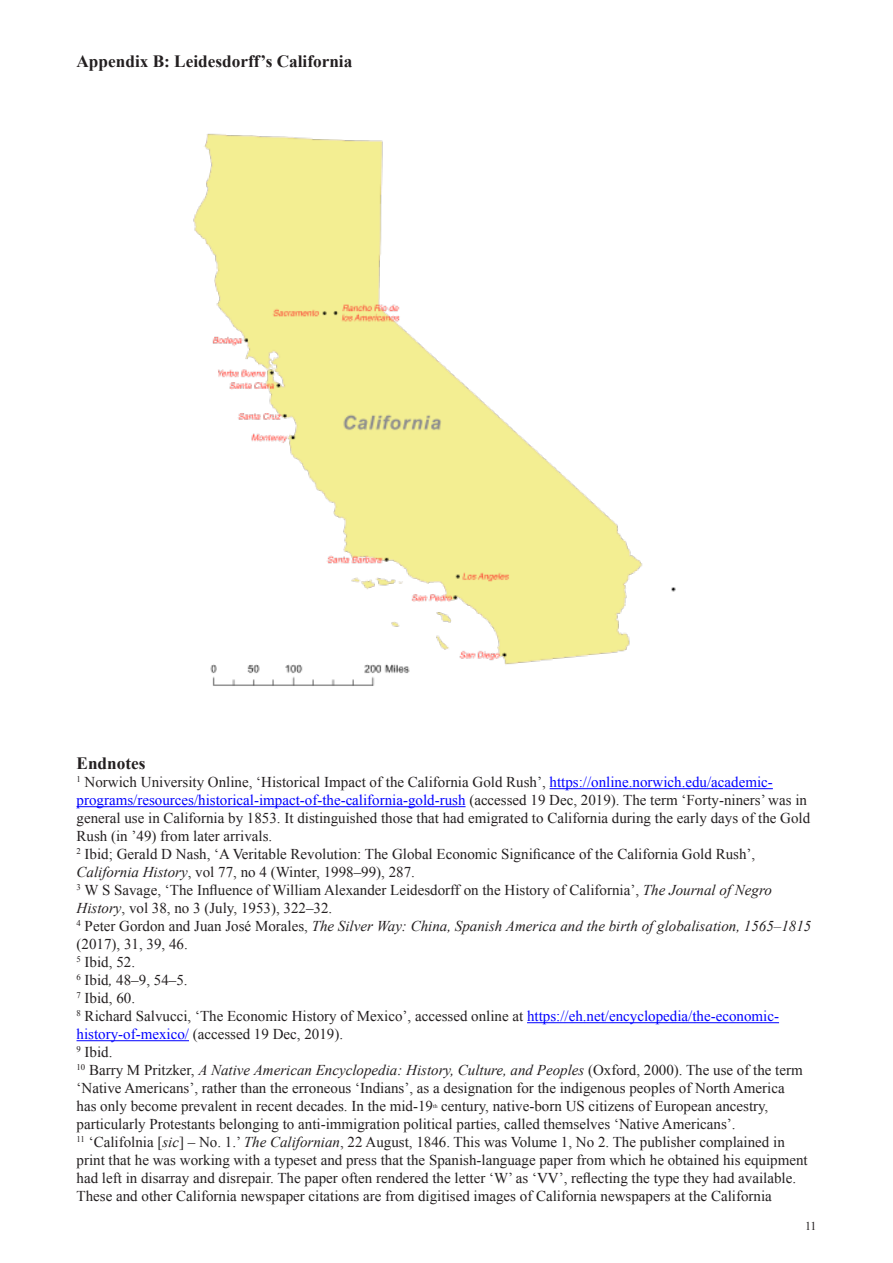
<style>
.page{position:relative;width:893px;height:1263px;background:#fff}
.page>*{position:absolute;margin:0;border:0;box-sizing:border-box;transform-origin:0 0}
.t1{font:700 17.25px "Times New Roman";color:#231f20}
.t2{font:15px/18px "Times New Roman";color:#231f20}
.t3{font:italic 15px/18px "Times New Roman";color:#231f20}
.t4{font:12px "Times New Roman";color:#231f20}
.t5{font:5.7px "Times New Roman";color:#231f20}
.s1{color:#00f}
.s2{font-style:italic}
.s3{font-style:normal}
</style>
<div class="page">
<hr style="left:550px;top:788px;width:223px;height:1px;background:#00f">
<hr style="left:77px;top:806px;width:389px;height:1px;background:#00f">
<hr style="left:527px;top:1022px;width:252px;height:1px;background:#00f">
<hr style="left:77px;top:1040px;width:112px;height:1px;background:#00f">
<img style="left:193px;top:133px;width:483px;height:553px">
<p class="t1" style="left:77px;top:49px;width:277px">Appendix B: Leidesdorff’s California</p>
<p class="t1" style="left:77px;top:751px;width:71px">Endnotes</p>
<p class="t2" style="left:77px;top:773px;width:735px"><sup>1</sup> Norwich University Online, ‘Historical Impact of the California Gold Rush’, <span class="s1">https://online.norwich.edu/academic&shy;programs/resources/historical-impact-of-the-california-gold-rush</span> (accessed 19 Dec, 2019). The term ‘Forty-niners’ was in general use in California by 1853. It distinguished those that had emigrated to California during the early days of the Gold Rush (in ’49) from later arrivals.</p>
<p class="t2" style="left:77px;top:845px;width:680px"><sup>2</sup> Ibid; Gerald D Nash, ‘A Veritable Revolution: The Global Economic Significance of the California Gold Rush’,<br><span class="s2">California History</span>, vol 77, no 4 (Winter, 1998–99), 287.</p>
<p class="t2" style="left:77px;top:881px;width:697px"><sup>3</sup> W S Savage, ‘The Influence of William Alexander Leidesdorff on the History of California’, <span class="s2">The Journal of Negro<br>History</span>, vol 38, no 3 (July, 1953), 322–32.</p>
<p class="t3" style="left:77px;top:917px;width:736px"><sup>4</sup> <span class="s3">Peter Gordon and Juan José Morales,</span> The Silver Way: China, Spanish America and the birth of globalisation, 1565–1815 <span class="s3">(2017), 31, 39, 46.</span></p>
<p class="t2" style="left:77px;top:953px;width:60px"><sup>5</sup> Ibid, 52.</p>
<p class="t2" style="left:77px;top:971px;width:113px"><sup>6</sup> Ibid<span class="s2">,</span> 48–9, 54–5.</p>
<p class="t2" style="left:77px;top:989px;width:60px"><sup>7</sup> Ibid, 60.</p>
<p class="t2" style="left:77px;top:1007px;width:704px"><sup>8</sup> Richard Salvucci, ‘The Economic History of Mexico’, accessed online at <span class="s1">https://eh.net/encyclopedia/the-economic&shy;history-of-mexico/</span> (accessed 19 Dec, 2019).</p>
<p class="t2" style="left:77px;top:1043px;width:38px"><sup>9</sup> Ibid.</p>
<p class="t2" style="left:77px;top:1061px;width:728px"><sup>10</sup> Barry M Pritzker, <span class="s2">A Native American Encyclopedia: History, Culture, and Peoples</span> (Oxford, 2000). The use of the term ‘Native Americans’, rather than the erroneous ‘Indians’, as a designation for the indigenous peoples of North America has only become prevalent in recent decades. In the mid-19</p>
<p class="t2" style="left:77px;top:1097px;width:693px;text-indent:365px">century, native-born US citizens of European ancestry, particularly Protestants belonging to anti-immigration political parties, called themselves ‘Native Americans’.</p>
<p class="t2" style="left:77px;top:1133px;width:733px"><sup>11</sup> ‘Califolnia [<span class="s2">sic</span>] – No. 1.’ <span class="s2">The Californian</span>, 22 August, 1846. This was Volume 1, No 2. The publisher complained in print that he was working with a typeset and press that the Spanish-language paper from which he obtained his equipment had left in disarray and disrepair. The paper often rendered the letter ‘W’ as ‘VV’, reflecting the type they had available.<br>These and other California newspaper citations are from digitised images of California newspapers at the California</p>
<p class="t5" style="left:433px;top:1102px;width:6px">th</p>
<p class="t4" style="left:805px;top:1217px;width:13px">11</p>
</div>
